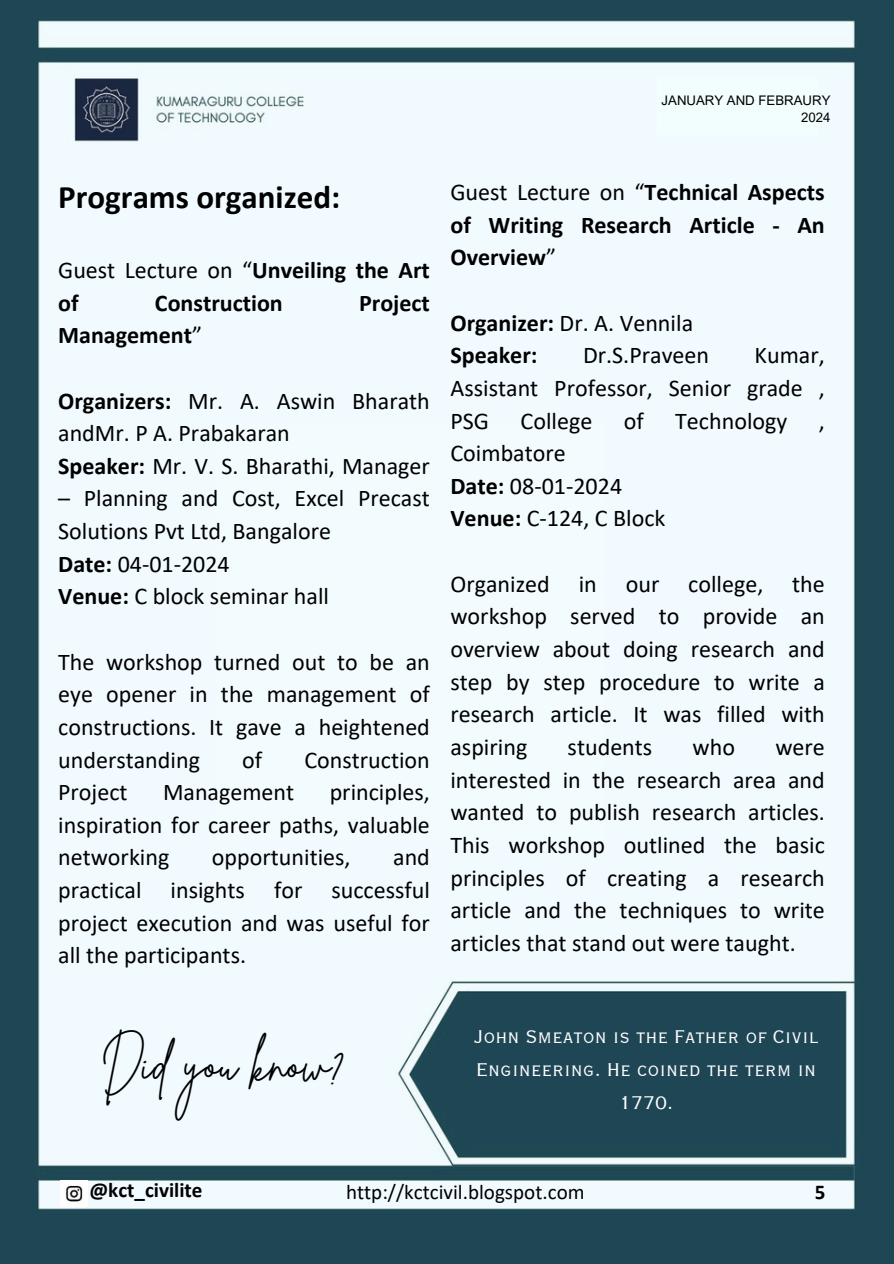
<style>
.page{position:relative;width:894px;height:1264px;background:#fff}
.page>*{position:absolute;margin:0;border:0;box-sizing:border-box;transform-origin:0 0}
.t1{font:48px "Brittany Signature";color:#000}
.t2{font:700 33px "Calibri";color:#000}
.t3{font:24px/32.7px "Calibri";color:#000;text-align:justify}
.t4{font:700 24px/32.7px "Calibri";color:#000}
.t5{font:24px/32.7px "Copperplate Gothic LT Pro 29 BC";color:#fff;text-align:center}
.t6{font:21px "Calibri";color:#000}
.t7{font:700 21px "Calibri";color:#000}
.t8{font:13.2px "Arial MT Pro";color:#000}
.s1{font-weight:400}
.s2{font-weight:700}
</style>
<div class="page">
<img style="left:0;top:0;width:893px;height:1263px">
<img style="left:61px;top:1180px;width:27px;height:26px">
<div style="left:215px;top:424px;width:388px;height:415px;background:#f2fcfe"></div>
<div style="left:656px;top:77px;width:162px;height:57px;background:#f2fefe"></div>
<p class="t8" style="left:661px;top:95px;width:170px">JANUARY AND FEBRAURY</p>
<h4 class="t8" style="left:800px;top:113px;width:31px">2024</h4>
<p class="t2" style="left:58px;top:183px;width:283px">Programs organized:</p>
<h3 class="t4" style="left:58px;top:255px;width:373px"><span class="s1">Guest Lecture on “</span>Unveiling the Art of</h3>
<h3 class="t4" style="left:155px;top:288px;width:129px">Construction</h3>
<h3 class="t4" style="left:359px;top:288px;width:72px">Project</h3>
<h3 class="t4" style="left:58px;top:321px;width:145px">Management<span class="s1">”</span></h3>
<p class="t3" style="left:58px;top:386px;width:373px;text-align:left"><span class="s2">Organizers:</span> Mr. A. Aswin Bharath andMr. P A. Prabakaran<br><span class="s2">Speaker:</span> Mr. V. S. Bharathi, Manager</p>
<p class="t3" style="left:58px;top:484px;width:373px;text-align:left">– Planning and Cost, Excel Precast<br>Solutions Pvt Ltd, Bangalore<br><span class="s2">Date:</span> 04-01-2024</p>
<p class="t3" style="left:58px;top:582px;width:272px"><span class="s2">Venue:</span> C block seminar hall</p>
<p class="t3" style="left:58px;top:647px;width:373px">The workshop turned out to be an eye opener in the management of constructions. It gave a heightened understanding</p>
<p class="t3" style="left:242px;top:745px;width:21px">of</p>
<p class="t3" style="left:304px;top:745px;width:127px">Construction</p>
<p class="t3" style="left:58px;top:777px;width:373px;text-indent:271px">principles, inspiration for career paths, valuable networking</p>
<p class="t3" style="left:58px;top:777px;width:71px">Project</p>
<p class="t3" style="left:163px;top:777px;width:133px">Management</p>
<p class="t3" style="left:58px;top:843px;width:373px;text-indent:335px">and practical insights for successful project execution and was useful for all the participants.</p>
<p class="t3" style="left:212px;top:843px;width:140px">opportunities,</p>
<h3 class="t4" style="left:450px;top:178px;width:376px;text-align:justify"><span class="s1">Guest Lecture on “</span>Technical Aspects of Writing Research Article - An Overview<span class="s1">”</span></h3>
<p class="t4" style="left:450px;top:308px;width:244px">Organizer: <span class="s1">Dr. A. Vennila<br></span>Speaker:</p>
<p class="t3" style="left:583px;top:341px;width:128px">Dr.S.Praveen</p>
<p class="t3" style="left:450px;top:341px;width:376px;text-indent:304px">Kumar, Assistant Professor, Senior grade , PSG</p>
<p class="t3" style="left:520px;top:406px;width:73px">College</p>
<p class="t3" style="left:623px;top:406px;width:22px">of</p>
<p class="t3" style="left:675px;top:406px;width:114px">Technology</p>
<p class="t3" style="left:818px;top:406px;width:7px">,</p>
<p class="t3" style="left:450px;top:439px;width:173px">Coimbatore<br><span class="s2">Date:</span> 08-01-2024</p>
<h3 class="t3" style="left:450px;top:504px;width:216px"><span class="s2">Venue:</span> C-124, C Block</h3>
<h1 class="t3" style="left:450px;top:569px;width:376px">Organized in our college, the workshop served to provide an overview about doing research and step by step procedure to write a research article. It was filled with aspiring</h1>
<h1 class="t3" style="left:567px;top:732px;width:86px">students</h1>
<h1 class="t3" style="left:692px;top:732px;width:44px">who</h1>
<h1 class="t3" style="left:450px;top:732px;width:376px;text-indent:325px">were interested in the research area and wanted to publish research articles.<br>This workshop outlined the basic principles of creating a research article and the techniques to write articles that stand out were taught.</h1>
<h5 class="t1" style="left:101px;top:1032px;width:246px">Did you know?</h5>
<p class="t5" style="left:474px;top:1021px;width:345px">John Smeaton is the Father of Civil<br>Engineering. He coined the term in<br>1770.</p>
<p class="t7" style="left:89px;top:1181px;width:114px">@kct_civilite</p>
<p class="t6" style="left:346px;top:1183px;width:240px">http://kctcivil.blogspot.com</p>
<h3 class="t7" style="left:814px;top:1183px;width:12px">5</h3>
</div>
